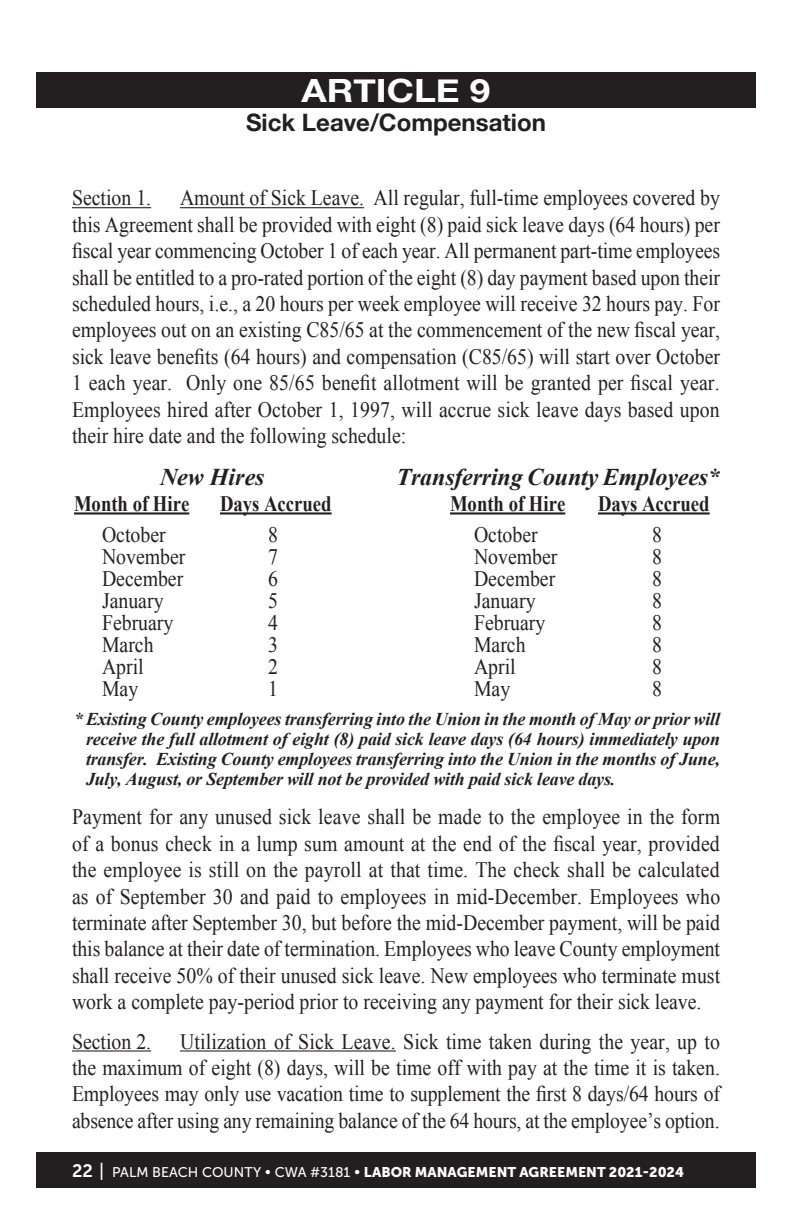
<style>
.page{position:relative;width:792px;height:1224px;background:#fff}
.page>*{position:absolute;margin:0;border:0;box-sizing:border-box;transform-origin:0 0}
.t1{font:700 32px "Helvetica Neue";color:#fff;scale:1.15 1}
.Section{font:italic 700 24px "Times New Roman";letter-spacing:-.005em;color:#231f20}
.Section-2{font:700 24px "Helvetica Neue";color:#231f20}
.Section-3{font:22px/26.4px "Times New Roman";color:#231f20;text-align:justify;scale:.9 1}
.Section-4{font:700 22px "Times New Roman";color:#231f20;scale:.85 1}
.Section-5{font:italic 700 18px/20px "Times New Roman";letter-spacing:-.01em;color:#231f20;text-align:justify}
.t2{font:14px "Museo Sans 900";color:#fff}
.s1{font-family:"Museo Sans 700";font-size:18px}
.s2{font-family:"Museo Sans 500";font-size:18px}
.s3{font-family:"Museo Sans 500"}
</style>
<div class="page">
<div style="left:36px;top:1152px;width:720px;height:36px;background:#231f20"></div>
<div style="left:36px;top:72px;width:720px;height:36px;background:#231f20"></div>
<hr style="left:72px;top:207px;width:79px;height:1px;background:#231f20">
<hr style="left:180px;top:207px;width:184px;height:1px;background:#231f20">
<hr style="left:74px;top:512px;width:115px;height:3px;background:#231f20">
<hr style="left:220px;top:512px;width:112px;height:3px;background:#231f20">
<hr style="left:450px;top:512px;width:115px;height:3px;background:#231f20">
<hr style="left:598px;top:512px;width:112px;height:3px;background:#231f20">
<hr style="left:72px;top:1050px;width:79px;height:2px;background:#231f20">
<hr style="left:180px;top:1050px;width:216px;height:2px;background:#231f20">
<p class="t1" style="left:302px;top:65px;width:166px">ARTICLE 9</p>
<p class="Section-2" style="left:246px;top:104px;width:302px">Sick Leave/Compensation</p>
<p class="Section-3" style="left:72px;top:184px;width:722px;text-indent:108px">Amount of Sick Leave. All regular, full-time employees covered by this Agreement shall be provided with eight (8) paid sick leave days (64 hours) per fiscal year commencing October 1 of each year. All permanent part-time employees shall be entitled to a pro-rated portion of the eight (8) day payment based upon their scheduled hours, i.e., a 20 hours per week employee will receive 32 hours pay. For employees out on an existing C85/65 at the commencement of the new fiscal year, sick leave benefits (64 hours) and compensation (C85/65) will start over October 1 each year. Only one 85/65 benefit allotment will be granted per fiscal year.<br>Employees hired after October 1, 1997, will accrue sick leave days based upon their hire date and the following schedule:</p>
<p class="Section" style="left:160px;top:460px;width:106px">New Hires</p>
<p class="Section" style="left:397px;top:460px;width:325px">Transferring County Employees*</p>
<p class="Section-4" style="left:74px;top:489px;width:137px">Month of Hire</p>
<p class="Section-4" style="left:220px;top:489px;width:133px">Days Accrued</p>
<p class="Section-4" style="left:450px;top:489px;width:137px">Month of Hire</p>
<p class="Section-4" style="left:598px;top:489px;width:133px">Days Accrued</p>
<p class="Section-3" style="left:102px;top:521px;width:72px">October</p>
<p class="Section-3" style="left:268px;top:521px;width:12px">8</p>
<p class="Section-3" style="left:474px;top:521px;width:72px">October</p>
<p class="Section-3" style="left:652px;top:521px;width:13px">8</p>
<p class="Section-3" style="left:102px;top:543px;width:94px">November</p>
<p class="Section-3" style="left:268px;top:543px;width:12px">7</p>
<p class="Section-3" style="left:474px;top:543px;width:94px">November</p>
<p class="Section-3" style="left:652px;top:543px;width:13px">8</p>
<p class="Section-3" style="left:102px;top:565px;width:92px">December</p>
<p class="Section-3" style="left:268px;top:565px;width:12px">6</p>
<p class="Section-3" style="left:474px;top:565px;width:92px">December</p>
<p class="Section-3" style="left:652px;top:565px;width:13px">8</p>
<p class="Section-3" style="left:102px;top:587px;width:70px">January</p>
<p class="Section-3" style="left:268px;top:587px;width:12px">5</p>
<p class="Section-3" style="left:474px;top:587px;width:70px">January</p>
<p class="Section-3" style="left:652px;top:587px;width:13px">8</p>
<p class="Section-3" style="left:102px;top:609px;width:81px">February</p>
<p class="Section-3" style="left:268px;top:609px;width:12px">4</p>
<p class="Section-3" style="left:474px;top:609px;width:81px">February</p>
<p class="Section-3" style="left:652px;top:609px;width:13px">8</p>
<p class="Section-3" style="left:102px;top:631px;width:59px">March</p>
<p class="Section-3" style="left:268px;top:631px;width:12px">3</p>
<p class="Section-3" style="left:474px;top:631px;width:59px">March</p>
<p class="Section-3" style="left:652px;top:631px;width:13px">8</p>
<p class="Section-3" style="left:102px;top:653px;width:48px">April</p>
<p class="Section-3" style="left:268px;top:653px;width:12px">2</p>
<p class="Section-3" style="left:474px;top:653px;width:48px">April</p>
<p class="Section-3" style="left:652px;top:653px;width:13px">8</p>
<p class="Section-3" style="left:102px;top:675px;width:42px">May</p>
<p class="Section-3" style="left:268px;top:675px;width:12px">1</p>
<p class="Section-3" style="left:474px;top:675px;width:42px">May</p>
<p class="Section-3" style="left:652px;top:675px;width:13px">8</p>
<p class="Section-5" style="left:86px;top:709px;width:636px;text-indent:-12px">* Existing County employees transferring into the Union in the month of May or prior will receive the full allotment of eight (8) paid sick leave days (64 hours) immediately upon transfer. Existing County employees transferring into the Union in the months of June, July, August, or September will not be provided with paid sick leave days.</p>
<p class="Section-3" style="left:72px;top:804px;width:722px">Payment for any unused sick leave shall be made to the employee in the form of a bonus check in a lump sum amount at the end of the fiscal year, provided the employee is still on the payroll at that time. The check shall be calculated as of September 30 and paid to employees in mid-December. Employees who terminate after September 30, but before the mid-December payment, will be paid this balance at their date of termination. Employees who leave County employment shall receive 50% of their unused sick leave. New employees who terminate must work a complete pay-period prior to receiving any payment for their sick leave.</p>
<p class="Section-3" style="left:72px;top:1028px;width:89px">Section 2.</p>
<p class="Section-3" style="left:72px;top:184px;width:89px">Section 1.</p>
<p class="Section-3" style="left:72px;top:1028px;width:722px;text-indent:108px">Utilization of Sick Leave. Sick time taken during the year, up to the maximum of eight (8) days, will be time off with pay at the time it is taken.<br>Employees may only use vacation time to supplement the first 8 days/64 hours of absence after using any remaining balance of the 64 hours, at the employee’s option.</p>
<p class="t2" style="left:72px;top:1164px;width:614px"><span class="s1">22</span> <span class="s2">|</span> <span class="s3">PALM BEACH COUNTY • CWA #3181 •</span> LABOR MANAGEMENT AGREEMENT 2021-2024</p>
</div>
